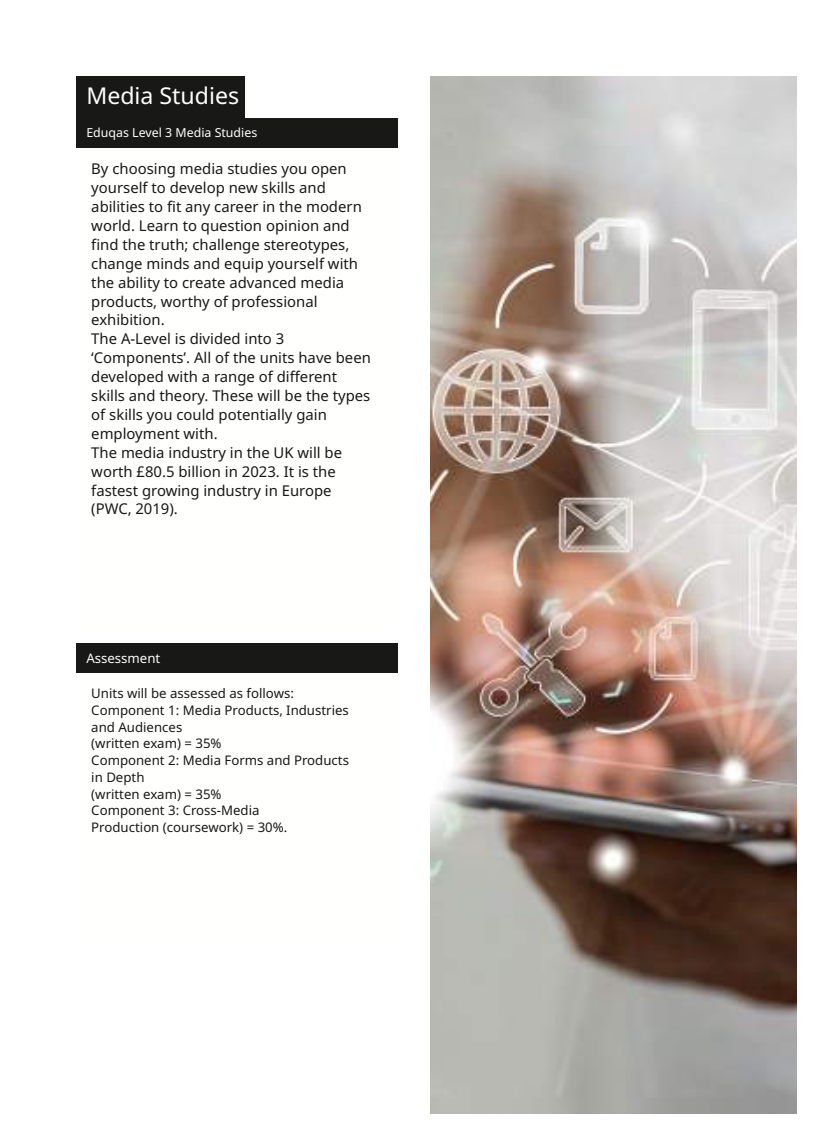
<style>
.page{position:relative;width:840px;height:1145px;background:#fff}
.page>*{position:absolute;margin:0;border:0;box-sizing:border-box;transform-origin:0 0}
.t1{font:23.1px "Noto Sans Khmer";color:#fffffe}
.t2{font:14.88px/18.9px "Noto Sans Khmer";color:#181817}
.t3{font:13.3px/16.8px "Noto Sans Khmer";color:#181817}
.t4{font:13.3px "Noto Sans Khmer";color:#fffffe}
.t5{font:12.42px "Noto Sans Khmer";color:#fffffe}
</style>
<div class="page">
<div style="left:76px;top:76px;width:169px;height:42px;background:#181817"></div>
<div style="left:76px;top:118px;width:322px;height:30px;background:#181817"></div>
<div style="left:76px;top:643px;width:322px;height:30px;background:#181817"></div>
<img style="left:430px;top:76px;width:367px;height:1037px">
<h1 class="t1" style="left:86px;top:82px;width:154px">Media Studies</h1>
<p class="t5" style="left:86px;top:126px;width:173px">Eduqas Level 3 Media Studies</p>
<p class="t2" style="left:91px;top:160px;width:281px">By choosing media studies you open yourself to develop new skills and abilities to fit any career in the modern world. Learn to question opinion and find the truth; challenge stereotypes, change minds and equip yourself with the ability to create advanced media products, worthy of professional exhibition.<br>The A-Level is divided into 3 ‘Components’. All of the units have been developed with a range of different skills and theory. These will be the types of skills you could potentially gain employment with.<br>The media industry in the UK will be worth £80.5 billion in 2023. It is the fastest growing industry in Europe (PWC, 2019).</p>
<p class="t4" style="left:86px;top:650px;width:75px">Assessment</p>
<p class="t3" style="left:91px;top:685px;width:259px">Units will be assessed as follows:<br>Component 1: Media Products, Industries and Audiences<br>(written exam) = 35%<br>Component 2: Media Forms and Products in Depth<br>(written exam) = 35%<br>Component 3: Cross-Media<br>Production (coursework) = 30%.</p>
</div>
